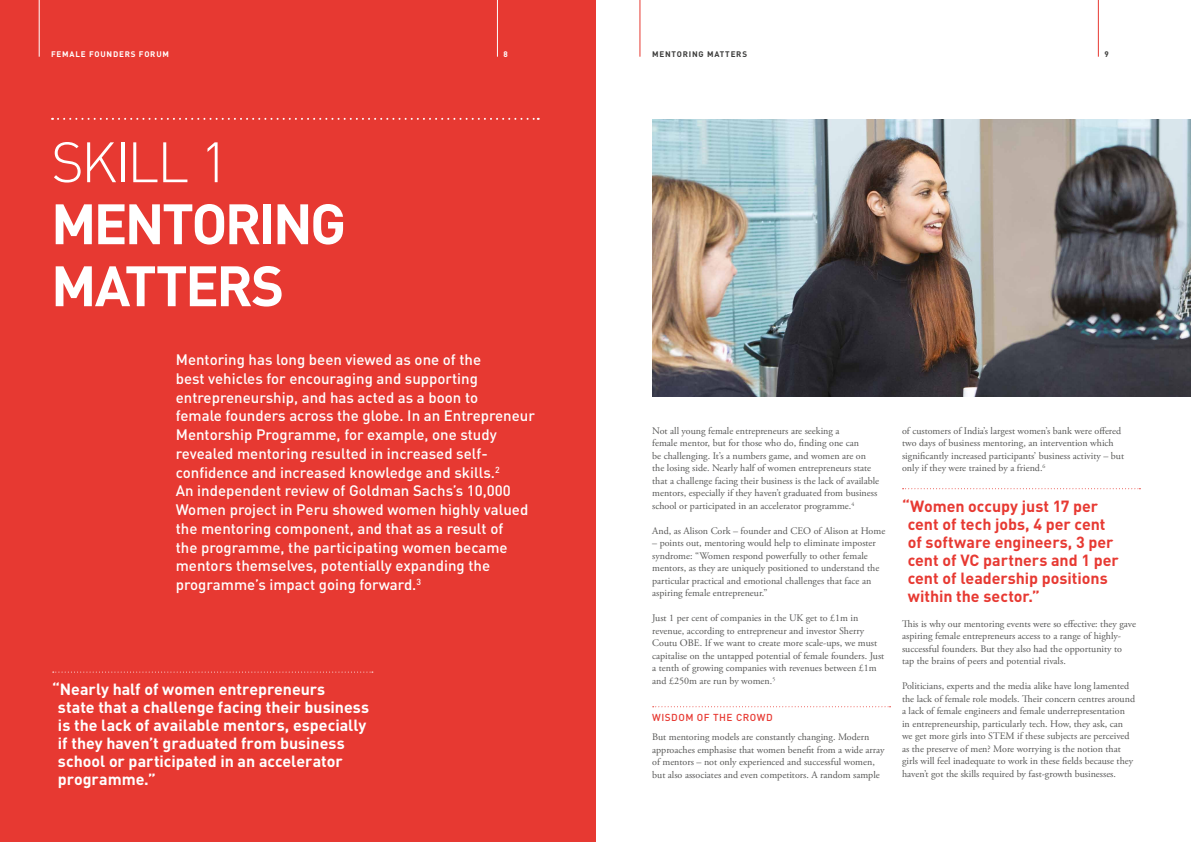
<style>
.page{position:relative;width:1191px;height:842px;background:#fff}
.page>*{position:absolute;margin:0;border:0;box-sizing:border-box;transform-origin:0 0}
.t1{font:700 56px/62px "DIN";letter-spacing:-.045em;color:#fff}
.t2{font:300 56px "DIN";letter-spacing:-.045em;color:#fff}
.t3{font:700 16px/18px "DIN";color:#fff}
.t4{font:700 16px/18px "DIN";color:#e73932}
.t5{font:500 15px/18.8px "DIN";color:#fff}
.t6{font:10px/12.5px "Adobe Garamond Pro";color:#575756}
.t7{font:500 10px "DIN";letter-spacing:.05em;color:#e73932}
.t8{font:700 8px "DIN";letter-spacing:.1em;color:#fff}
.t9{font:700 8px "DIN";letter-spacing:.1em;color:#3c3c3b}
</style>
<div class="page">
<hr style="left:1097px;top:0;width:1px;height:57px;background:#e73932">
<hr style="left:639px;top:0;width:1px;height:57px;background:#e73932">
<div style="left:0;top:0;width:595px;height:842px;background:#e73932"></div>
<svg style="left:52px;top:118px;width:487px;height:2px"></svg>
<hr style="left:497px;top:0;width:1px;height:57px;background:#fff">
<hr style="left:39px;top:0;width:1px;height:57px;background:#fff">
<svg style="left:652px;top:706px;width:238px;height:1px"></svg>
<svg style="left:902px;top:488px;width:238px;height:1px"></svg>
<img style="left:652px;top:119px;width:539px;height:277px">
<svg style="left:53px;top:672px;width:320px;height:1px"></svg>
<p class="t8" style="left:51px;top:49px;width:119px">FEMALE FOUNDERS FORUM</p>
<p class="t8" style="left:503px;top:49px;width:6px">8</p>
<h1 class="t2" style="left:51px;top:128px;width:179px">SKILL 1</h1>
<h1 class="t1" style="left:51px;top:191px;width:297px">MENTORING<br>MATTERS</h1>
<p class="t5" style="left:176px;top:350px;width:361px">Mentoring has long been viewed as one of the<br>best vehicles for encouraging and supporting entrepreneurship, and has acted as a boon to<br>female founders across the globe. In an Entrepreneur Mentorship Programme, for example, one study revealed mentoring resulted in increased self&shy;confidence and increased knowledge and skills.<sup>2<br></sup>An independent review of Goldman Sachs’s 10,000<br>Women project in Peru showed women highly valued the mentoring component, and that as a result of<br>the programme, the participating women became mentors themselves, potentially expanding the programme’s impact going forward.<sup>3</sup></p>
<h2 class="t3" style="left:58px;top:680px;width:313px;text-indent:-6px">“Nearly half of women entrepreneurs<br>state that a challenge facing their business is the lack of available mentors, especially if they haven’t graduated from business school or participated in an accelerator programme.”</h2>
<p class="t9" style="left:652px;top:49px;width:96px">MENTORING MATTERS</p>
<p class="t9" style="left:1104px;top:49px;width:6px">9</p>
<p class="t6" style="left:652px;top:425px;width:228px">Not all young female entrepreneurs are seeking a<br>female mentor, but for those who do, finding one can<br>be challenging. It’s a numbers game, and women are on the losing side. Nearly half of women entrepreneurs state that a challenge facing their business is the lack of available mentors, especially if they haven’t graduated from business school or participated in an accelerator programme.<sup>4</sup></p>
<p class="t6" style="left:652px;top:525px;width:235px">And, as Alison Cork – founder and CEO of Alison at Home</p>
<p class="t6" style="left:652px;top:537px;width:229px">– points out, mentoring would help to eliminate imposter syndrome: “Women respond powerfully to other female mentors, as they are uniquely positioned to understand the particular practical and emotional challenges that face an aspiring female entrepreneur.”</p>
<p class="t6" style="left:652px;top:612px;width:234px">Just 1 per cent of companies in the UK get to £1m in revenue, according to entrepreneur and investor Sherry Coutu OBE. If we want to create more scale-ups, we must capitalise on the untapped potential of female founders. Just a tenth of growing companies with revenues between £1m and £250m are run by women.<sup>5</sup></p>
<p class="t7" style="left:652px;top:711px;width:122px">WISDOM OF THE CROWD</p>
<p class="t6" style="left:652px;top:731px;width:234px">But mentoring models are constantly changing. Modern approaches emphasise that women benefit from a wide array of mentors – not only experienced and successful women, but also associates and even competitors. A random sample</p>
<p class="t6" style="left:902px;top:425px;width:223px">of customers of India’s largest women’s bank were offered two days of business mentoring, an intervention which significantly increased participants’ business activity – but only if they were trained by a friend.<sup>6</sup></p>
<h2 class="t4" style="left:907px;top:496px;width:213px;text-indent:-6px">“Women occupy just 17 per cent of tech jobs, 4 per cent of software engineers, 3 per cent of VC partners and 1 per cent of leadership positions within the sector.”</h2>
<p class="t6" style="left:902px;top:618px;width:235px">This is why our mentoring events were so effective: they gave aspiring female entrepreneurs access to a range of highly&shy;successful founders. But they also had the opportunity to tap the brains of peers and potential rivals.</p>
<p class="t6" style="left:902px;top:680px;width:234px">Politicians, experts and the media alike have long lamented the lack of female role models. Their concern centres around a lack of female engineers and female underrepresentation in entrepreneurship, particularly tech. How, they ask, can we get more girls into STEM if these subjects are perceived as the preserve of men? More worrying is the notion that girls will feel inadequate to work in these fields because they haven’t got the skills required by fast-growth businesses.</p>
</div>
